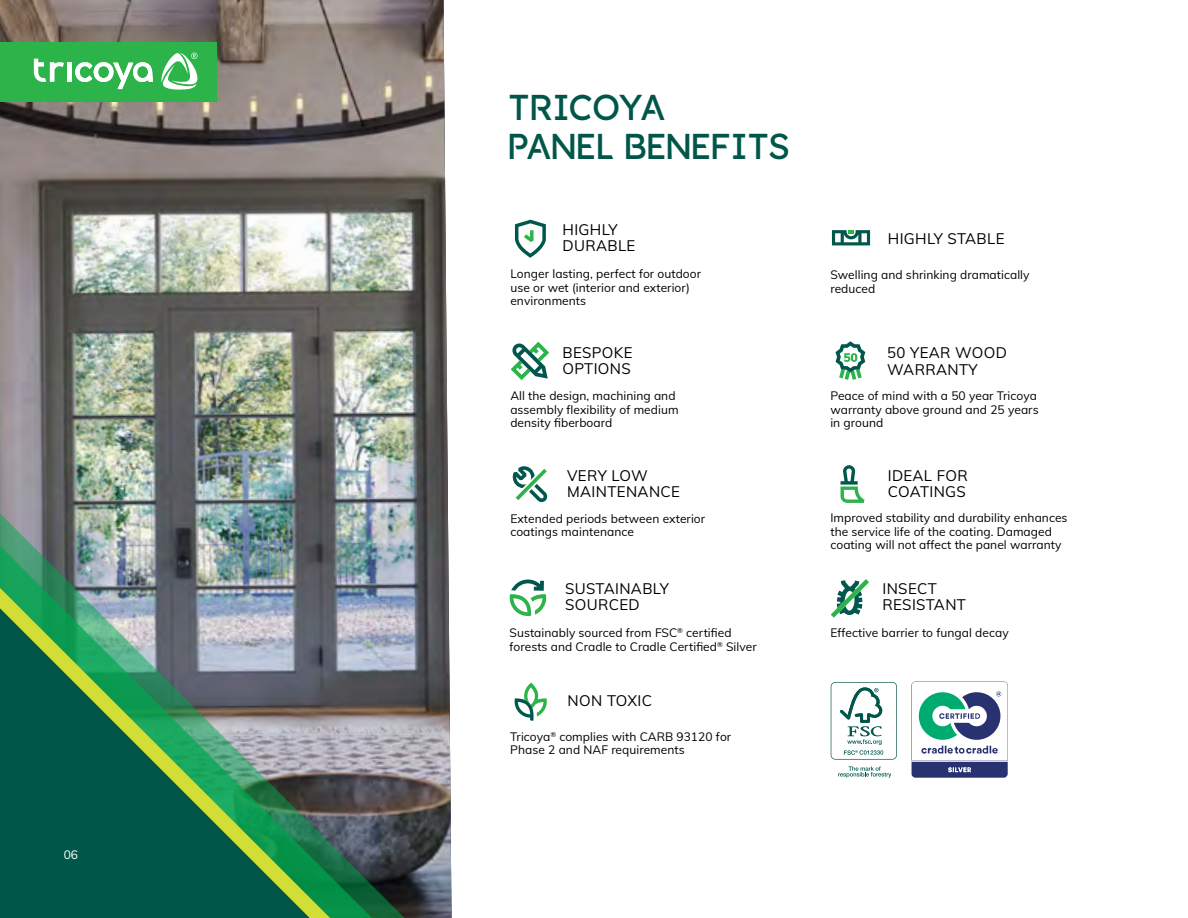
<style>
.page{position:relative;width:1188px;height:918px;background:#fff}
.page>*{position:absolute;margin:0;border:0;box-sizing:border-box;transform-origin:0 0}
.t1{font:36px "Accoya Display";letter-spacing:.01em;color:#005749}
.t2{font:36px "Accoya Display";letter-spacing:-.01em;color:#005749}
.t3{font:15px/16.5px "Muli";letter-spacing:.025em;color:#000}
.t4{font:12px/13.5px "Muli";letter-spacing:.005em;color:#000}
.t5{font:12px "Muli";color:#fff}
</style>
<div class="page">
<img style="left:0;top:0;width:452px;height:918px">
<img style="left:0;top:492px;width:430px;height:426px">
<img style="left:0;top:524px;width:398px;height:394px">
<img style="left:0;top:588px;width:330px;height:330px">
<svg style="left:0;top:608px;width:310px;height:310px;background:#377a5f"></svg>
<div style="left:0;top:43px;width:216px;height:59px;background:#2cb34a"></div>
<svg style="left:161px;top:53px;width:37px;height:37px"></svg>
<svg style="left:34px;top:59px;width:119px;height:30px"></svg>
<svg style="left:838px;top:766px;width:53px;height:12px"></svg>
<svg style="left:831px;top:682px;width:66px;height:78px"></svg>
<svg style="left:509px;top:580px;width:38px;height:36px"></svg>
<svg style="left:514px;top:683px;width:33px;height:38px"></svg>
<svg style="left:841px;top:465px;width:23px;height:38px"></svg>
<svg style="left:511px;top:342px;width:38px;height:38px"></svg>
<svg style="left:513px;top:466px;width:35px;height:36px"></svg>
<svg style="left:836px;top:341px;width:29px;height:39px"></svg>
<svg style="left:515px;top:220px;width:31px;height:38px"></svg>
<svg style="left:832px;top:230px;width:38px;height:15px"></svg>
<svg style="left:831px;top:579px;width:38px;height:39px"></svg>
<svg style="left:911px;top:682px;width:97px;height:96px"></svg>
<p class="t5" style="left:64px;top:846px;width:16px">06</p>
<p class="t2" style="left:508px;top:87px;width:160px">TRICOYA</p>
<p class="t1" style="left:508px;top:126px;width:283px">PANEL BENEFITS</p>
<p class="t3" style="left:562px;top:220px;width:74px">HIGHLY<br>DURABLE</p>
<p class="t4" style="left:510px;top:267px;width:192px">Longer lasting, perfect for outdoor</p>
<p class="t4" style="left:510px;top:280px;width:181px">use or wet (interior and exterior) environments</p>
<p class="t3" style="left:562px;top:344px;width:72px">BESPOKE<br>OPTIONS</p>
<p class="t4" style="left:510px;top:389px;width:167px">All the design, machining and</p>
<p class="t4" style="left:510px;top:402px;width:170px">assembly flexibility of medium</p>
<p class="t4" style="left:510px;top:416px;width:103px">density fiberboard</p>
<p class="t3" style="left:567px;top:466px;width:82px">VERY LOW</p>
<p class="t3" style="left:567px;top:483px;width:114px">MAINTENANCE</p>
<p class="t4" style="left:510px;top:511px;width:196px">Extended periods between exterior</p>
<p class="t4" style="left:510px;top:524px;width:125px">coatings maintenance</p>
<p class="t3" style="left:565px;top:580px;width:105px">SUSTAINABLY</p>
<p class="t3" style="left:565px;top:596px;width:76px">SOURCED</p>
<p class="t4" style="left:510px;top:625px;width:249px">Sustainably sourced from FSC<sup>®</sup> certified forests and Cradle to Cradle Certified<sup>®</sup> Silver</p>
<p class="t3" style="left:568px;top:692px;width:86px">NON TOXIC</p>
<p class="t4" style="left:510px;top:729px;width:223px">Tricoya<sup>®</sup> complies with CARB 93120 for</p>
<p class="t4" style="left:510px;top:742px;width:176px">Phase 2 and NAF requirements</p>
<p class="t3" style="left:888px;top:229px;width:118px">HIGHLY STABLE</p>
<p class="t4" style="left:830px;top:267px;width:201px">Swelling and shrinking dramatically reduced</p>
<p class="t3" style="left:887px;top:344px;width:121px">50 YEAR WOOD</p>
<p class="t3" style="left:887px;top:361px;width:92px">WARRANTY</p>
<p class="t4" style="left:830px;top:389px;width:208px">Peace of mind with a 50 year Tricoya</p>
<p class="t4" style="left:830px;top:402px;width:210px">warranty above ground and 25 years in ground</p>
<p class="t3" style="left:888px;top:466px;width:81px">IDEAL FOR</p>
<p class="t3" style="left:888px;top:483px;width:80px">COATINGS</p>
<p class="t4" style="left:830px;top:511px;width:239px">Improved stability and durability enhances the service life of the coating. Damaged coating will not affect the panel warranty</p>
<p class="t3" style="left:883px;top:580px;width:56px">INSECT</p>
<p class="t3" style="left:883px;top:596px;width:85px">RESISTANT</p>
<p class="t4" style="left:830px;top:625px;width:180px">Effective barrier to fungal decay</p>
</div>
